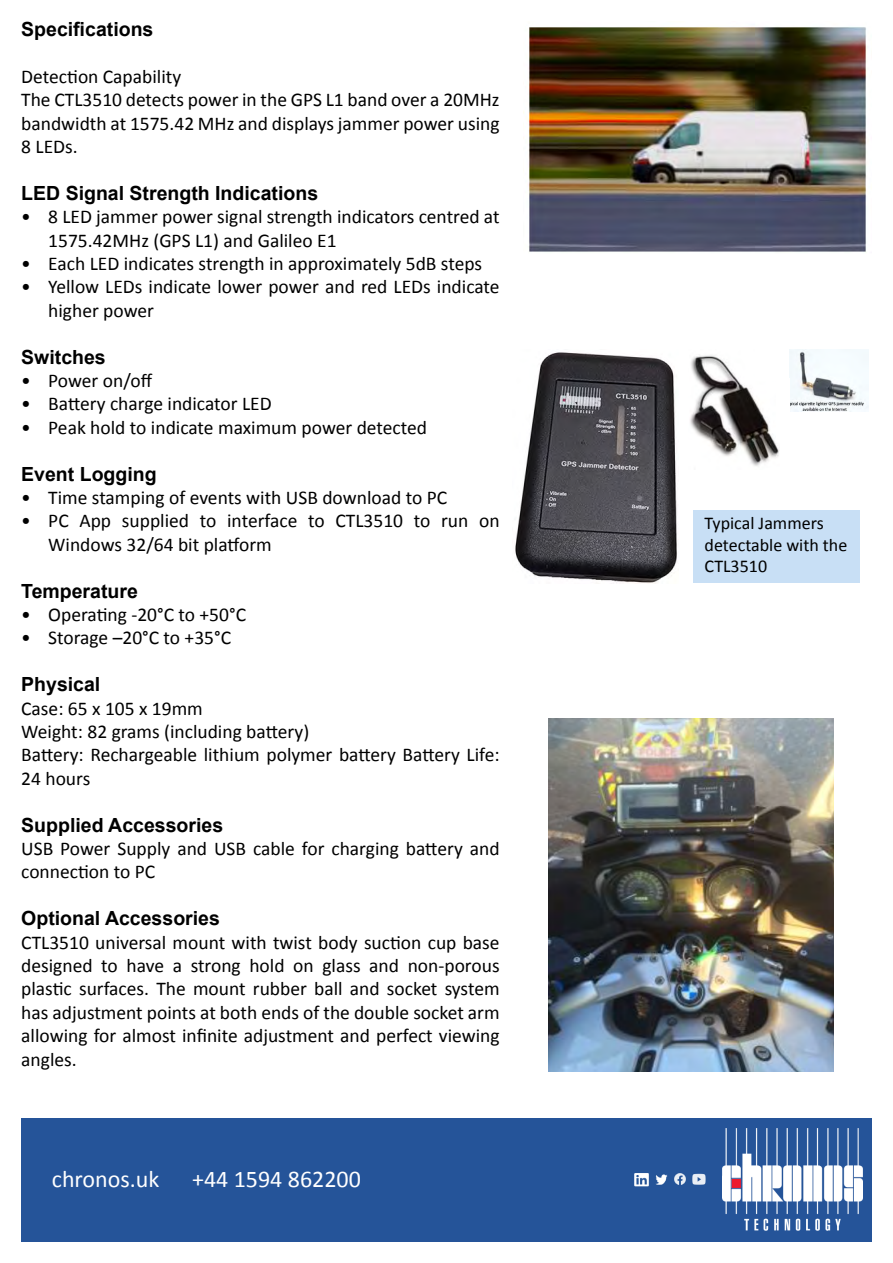
<style>
.page{position:relative;width:893px;height:1263px;background:#fff}
.page>*{position:absolute;margin:0;border:0;box-sizing:border-box;transform-origin:0 0}
.t1{font:24px "Calibri";color:#fff}
.t2{font:19.5px/23.4px "Calibri";color:#000}
.t3{font:700 19.5px "Arial";color:#000}
.t4{font:18px/21.6px "Calibri";color:#000}
</style>
<div class="page">
<img style="left:549px;top:719px;width:284px;height:352px">
<img style="left:515px;top:352px;width:162px;height:231px">
<img style="left:690px;top:355px;width:89px;height:111px">
<img style="left:790px;top:349px;width:79px;height:63px">
<div style="left:756px;top:334px;width:29px;height:46px;background:#fff"></div>
<div style="left:776px;top:379px;width:13px;height:61px;background:#fff"></div>
<div style="left:693px;top:510px;width:166px;height:73px;background:#c8dff5"></div>
<img style="left:523px;top:27px;width:344px;height:225px">
<div style="left:21px;top:1118px;width:851px;height:124px;background:#255499"></div>
<img style="left:723px;top:1128px;width:139px;height:103px">
<img style="left:634px;top:1173px;width:15px;height:13px">
<svg style="left:655px;top:1174px;width:13px;height:11px"></svg>
<img style="left:692px;top:1173px;width:14px;height:12px">
<svg style="left:674px;top:1173px;width:12px;height:12px"></svg>
<p class="t3" style="left:21px;top:16px;width:134px">Specifications</p>
<p class="t2" style="left:21px;top:64px;width:480px">Detection Capability<br>The CTL3510 detects power in the GPS L1 band over a 20MHz bandwidth at 1575.42 MHz and displays jammer power using 8 LEDs.</p>
<p class="t3" style="left:21px;top:180px;width:298px">LED Signal Strength Indications</p>
<p class="t2" style="left:48px;top:204px;width:453px;text-indent:-27px">• 8 LED jammer power signal strength indicators centred at<br>1575.42MHz (GPS L1) and Galileo E1</p>
<p class="t2" style="left:21px;top:251px;width:462px">• Each LED indicates strength in approximately 5dB steps</p>
<p class="t2" style="left:48px;top:275px;width:453px;text-indent:-27px">• Yellow LEDs indicate lower power and red LEDs indicate higher power</p>
<p class="t3" style="left:21px;top:344px;width:86px">Switches</p>
<p class="t2" style="left:21px;top:368px;width:133px">• Power on/off</p>
<p class="t2" style="left:21px;top:392px;width:252px">• Battery charge indicator LED</p>
<p class="t2" style="left:21px;top:415px;width:407px">• Peak hold to indicate maximum power detected</p>
<p class="t3" style="left:21px;top:461px;width:137px">Event Logging</p>
<p class="t2" style="left:21px;top:485px;width:428px">• Time stamping of events with USB download to PC</p>
<p class="t2" style="left:48px;top:509px;width:453px;text-indent:-27px">• PC App supplied to interface to CTL3510 to run on<br>Windows 32/64 bit platform</p>
<p class="t3" style="left:21px;top:578px;width:118px">Temperature</p>
<p class="t2" style="left:21px;top:602px;width:226px">• Operating -20°C to +50°C</p>
<p class="t2" style="left:21px;top:626px;width:211px">• Storage –20°C to +35°C</p>
<p class="t3" style="left:21px;top:671px;width:81px">Physical</p>
<p class="t2" style="left:21px;top:696px;width:480px">Case: 65 x 105 x 19mm<br>Weight: 82 grams (including battery)<br>Battery: Rechargeable lithium polymer battery Battery Life:<br>24 hours</p>
<p class="t3" style="left:21px;top:812px;width:203px">Supplied Accessories</p>
<p class="t2" style="left:21px;top:836px;width:480px">USB Power Supply and USB cable for charging battery and connection to PC</p>
<p class="t3" style="left:21px;top:905px;width:200px">Optional Accessories</p>
<p class="t2" style="left:21px;top:930px;width:480px;text-align:justify">CTL3510 universal mount with twist body suction cup base designed to have a strong hold on glass and non-porous plastic surfaces. The mount rubber ball and socket system has adjustment points at both ends of the double socket arm allowing for almost infinite adjustment and perfect viewing angles.</p>
<p class="t1" style="left:52px;top:1162px;width:109px">chronos.uk</p>
<p class="t1" style="left:192px;top:1162px;width:170px">+44 1594 862200</p>
<p class="t4" style="left:705px;top:512px;width:144px">Typical Jammers detectable with the<br>CTL3510</p>
</div>
